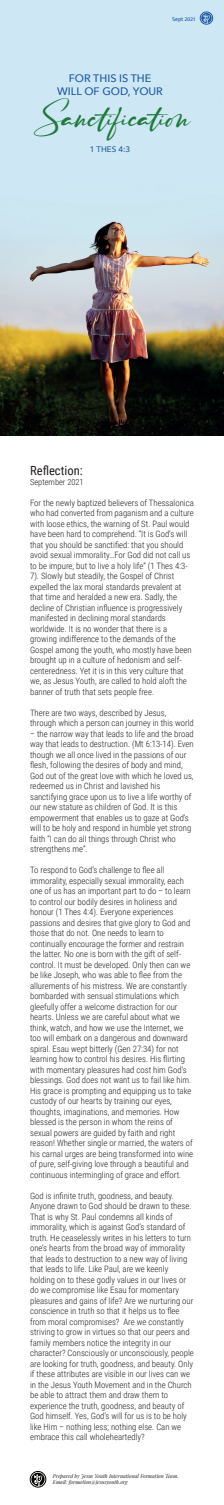
<style>
.page{position:relative;width:224px;height:1505px;background:#fff}
.page>*{position:absolute;margin:0;border:0;box-sizing:border-box;transform-origin:0 0}
.t1{font:27.3px "Ruthligos";color:#1e793b}
.t2{font:12.6px "Roboto Condensed";color:#231f20}
.t3{font:500 10.85px/13px "Avenir Next";color:#1d5aa3;text-align:center}
.t4{font:300 8.75px/10.5px "Roboto Condensed";color:#231f20}
.t5{font:300 8.4px "Roboto Condensed";color:#231f20}
.t6{font:500 8.05px "Avenir Next";color:#1d5aa3}
.t7{font:5.81px "Ropa Sans";color:#1c5aa2;scale:1.15 1}
.t8{font:italic 5.25px/6.3px "Playfair Display";color:#231f20}
.s1{color:#1d5aa3}
</style>
<div class="page">
<img style="left:0;top:0;width:224px;height:436px">
<svg style="left:30px;top:1471px;width:16px;height:16px"></svg>
<svg style="left:200px;top:12px;width:13px;height:13px"></svg>
<p class="t7" style="left:172px;top:15px;width:22px">Sept <span class="s1">2021</span></p>
<p class="t3" style="left:57px;top:72px;width:107px">FOR THIS IS THE<br>WILL OF GOD, YOUR</p>
<h1 class="t1" style="left:34px;top:103px;width:160px">Sanctification</h1>
<p class="t6" style="left:90px;top:143px;width:42px">1 THES 4:3</p>
<h2 class="t2" style="left:30px;top:462px;width:54px">Reflection:</h2>
<p class="t5" style="left:30px;top:476px;width:55px">September 2021</p>
<p class="t4" style="left:30px;top:497px;width:165px">For the newly baptized believers of Thessalonica who had converted from paganism and a culture with loose ethics, the warning of St. Paul would have been hard to comprehend. “It is God’s will that you should be sanctified: that you should avoid sexual immorality…For God did not call us to be impure, but to live a holy life” (1 Thes 4:3- 7). Slowly but steadily, the Gospel of Christ expelled the lax moral standards prevalent at that time and heralded a new era. Sadly, the decline of Christian influence is progressively manifested in declining moral standards worldwide. It is no wonder that there is a growing indifference to the demands of the Gospel among the youth, who mostly have been brought up in a culture of hedonism and self&shy;centeredness. Yet it is in this very culture that we, as Jesus Youth, are called to hold aloft the banner of truth that sets people free.</p>
<p class="t4" style="left:30px;top:707px;width:165px">There are two ways, described by Jesus, through which a person can journey in this world</p>
<p class="t4" style="left:30px;top:728px;width:165px">– the narrow way that leads to life and the broad way that leads to destruction. (Mt 6:13-14). Even though we all once lived in the passions of our flesh, following the desires of body and mind, God out of the great love with which he loved us, redeemed us in Christ and lavished his sanctifying grace upon us to live a life worthy of our new stature as children of God. It is this empowerment that enables us to gaze at God’s will to be holy and respond in humble yet strong faith “I can do all things through Christ who strengthens me”.</p>
<p class="t4" style="left:30px;top:865px;width:165px">To respond to God’s challenge to flee all immorality, especially sexual immorality, each one of us has an important part to do – to learn to control our bodily desires in holiness and honour (1 Thes 4:4). Everyone experiences passions and desires that give glory to God and those that do not. One needs to learn to continually encourage the former and restrain the latter. No one is born with the gift of self&shy;control. It must be developed. Only then can we be like Joseph, who was able to flee from the allurements of his mistress. We are constantly bombarded with sensual stimulations which gleefully offer a welcome distraction for our hearts. Unless we are careful about what we think, watch, and how we use the Internet, we too will embark on a dangerous and downward spiral. Esau wept bitterly (Gen 27:34) for not learning how to control his desires. His flirting with momentary pleasures had cost him God’s blessings. God does not want us to fail like him.<br>His grace is prompting and equipping us to take custody of our hearts by training our eyes, thoughts, imaginations, and memories. How blessed is the person in whom the reins of sexual powers are guided by faith and right reason! Whether single or married, the waters of his carnal urges are being transformed into wine of pure, self-giving love through a beautiful and continuous intermingling of grace and effort.</p>
<p class="t4" style="left:30px;top:1190px;width:165px">God is infinite truth, goodness, and beauty.<br>Anyone drawn to God should be drawn to these.<br>That is why St. Paul condemns all kinds of immorality, which is against God’s standard of truth. He ceaselessly writes in his letters to turn one’s hearts from the broad way of immorality that leads to destruction to a new way of living that leads to life. Like Paul, are we keenly holding on to these godly values in our lives or do we compromise like Esau for momentary pleasures and gains of life? Are we nurturing our conscience in truth so that it helps us to flee from moral compromises? Are we constantly striving to grow in virtues so that our peers and family members notice the integrity in our character? Consciously or unconsciously, people are looking for truth, goodness, and beauty. Only if these attributes are visible in our lives can we in the Jesus Youth Movement and in the Church be able to attract them and draw them to experience the truth, goodness, and beauty of God himself. Yes, God’s will for us is to be holy like Him – nothing less; nothing else. Can we embrace this call wholeheartedly?</p>
<p class="t8" style="left:53px;top:1473px;width:127px">Prepared by Jesus Youth International Formation Team.<br>Email: formation@jesusyouth.org</p>
</div>
